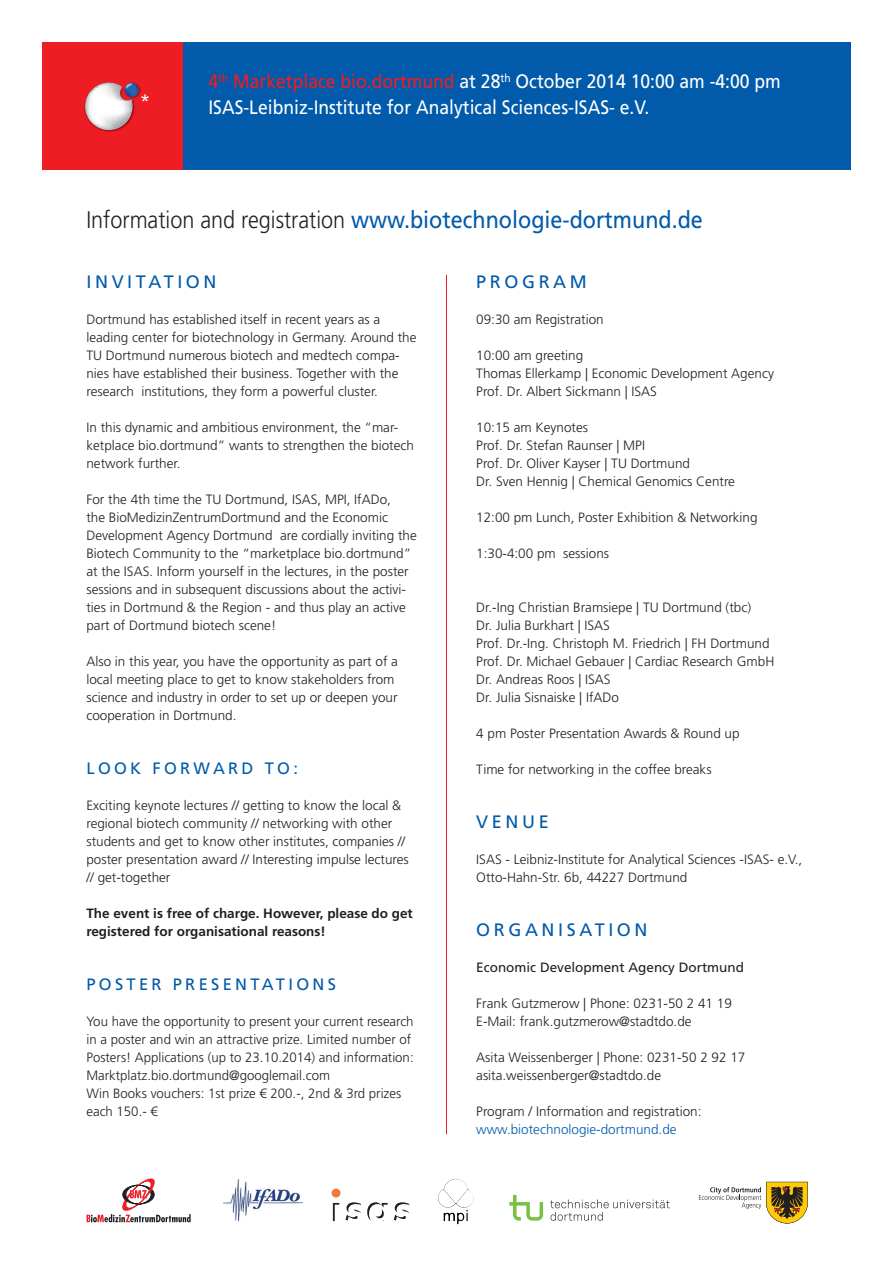
<style>
.page{position:relative;width:893px;height:1263px;background:#fff}
.page>*{position:absolute;margin:0;border:0;box-sizing:border-box;transform-origin:0 0}
.t1{font:24px "Frutiger LT";color:#015aaa;scale:.9 1}
.t2{font:19.5px/25.2px "Frutiger LT";color:#fff;scale:.9 1}
.t3{font:18px "Frutiger LT";letter-spacing:.2em;color:#015aaa}
.t4{font:18px "Frutiger LT";color:#fff}
.t5{font:16.5px "Frutiger LT";letter-spacing:.2em;color:#015aaa}
.t6{font:300 13.5px/18px "Frutiger LT";color:#231f20}
.t7{font:700 13.5px/18px "Frutiger LT";color:#231f20}
.t8{font:13.5px "Frutiger LT";color:#231f20}
.t9{font:300 13.5px "Frutiger LT";color:#015aaa}
.s1{color:#ee1d23}
.s2{font-weight:300;color:#231f20}
</style>
<div class="page">
<div style="left:43px;top:43px;width:140px;height:127px;background:#ee1d23"></div>
<img style="left:139px;top:86px;width:2px;height:9px">
<img style="left:84px;top:103px;width:34px;height:29px">
<svg style="left:85px;top:82px;width:54px;height:48px"></svg>
<div style="left:183px;top:43px;width:667px;height:127px;background:#015aaa"></div>
<hr style="left:446px;top:275px;width:1px;height:859px;background:#ee1d23">
<svg style="left:87px;top:1178px;width:104px;height:44px"></svg>
<svg style="left:333px;top:1203px;width:6px;height:18px"></svg>
<svg style="left:346px;top:1202px;width:15px;height:18px"></svg>
<svg style="left:367px;top:1202px;width:21px;height:19px"></svg>
<svg style="left:394px;top:1202px;width:15px;height:18px"></svg>
<div style="left:332px;top:1188px;width:8px;height:9px;background:#f37937;border-radius:50%"></div>
<img style="left:223px;top:1179px;width:79px;height:42px">
<img style="left:438px;top:1179px;width:36px;height:45px">
<svg style="left:509px;top:1195px;width:34px;height:25px"></svg>
<svg style="left:550px;top:1199px;width:120px;height:22px"></svg>
<svg style="left:699px;top:1182px;width:109px;height:41px"></svg>
<h3 class="t4" style="left:140px;top:90px;width:12px">*</h3>
<h2 class="t2" style="left:208px;top:69px;width:638px"><span class="s1">4</span><sup>th</sup> <span class="s1">Marketplace bio.dortmund</span> at 28<sup>th</sup> October 2014 10:00 am -4:00 pm<br>ISAS-Leibniz-Institute for Analytical Sciences-ISAS- e.V.</h2>
<h1 class="t1" style="left:86px;top:205px;width:686px"><span class="s2">Information and registration</span> www.biotechnologie-dortmund.de</h1>
<h3 class="t3" style="left:86px;top:271px;width:132px">INVITATION</h3>
<p class="t6" style="left:86px;top:311px;width:332px">Dortmund has established itself in recent years as a leading center for biotechnology in Germany. Around the TU Dortmund numerous biotech and medtech compa&shy;nies have established their business. Together with the research institutions, they form a powerful cluster.</p>
<p class="t6" style="left:86px;top:419px;width:329px">In this dynamic and ambitious environment, the “mar&shy;ketplace bio.dortmund” wants to strengthen the biotech network further.</p>
<p class="t6" style="left:86px;top:491px;width:332px">For the 4th time the TU Dortmund, ISAS, MPI, IfADo,<br>the BioMedizinZentrumDortmund and the Economic Development Agency Dortmund are cordially inviting the Biotech Community to the “marketplace bio.dortmund” at the ISAS. Inform yourself in the lectures, in the poster sessions and in subsequent discussions about the activi&shy;ties in Dortmund &amp; the Region - and thus play an active part of Dortmund biotech scene!</p>
<p class="t6" style="left:86px;top:652px;width:313px">Also in this year, you have the opportunity as part of a local meeting place to get to know stakeholders from science and industry in order to set up or deepen your cooperation in Dortmund.</p>
<p class="t5" style="left:86px;top:759px;width:213px">LOOK FORWARD TO:</p>
<p class="t6" style="left:86px;top:797px;width:324px">Exciting keynote lectures // getting to know the local &amp; regional biotech community // networking with other students and get to know other institutes, companies // poster presentation award // Interesting impulse lectures // get-together</p>
<p class="t7" style="left:86px;top:904px;width:328px">The event is free of charge. However, please do get registered for organisational reasons!</p>
<p class="t5" style="left:86px;top:975px;width:251px">POSTER PRESENTATIONS</p>
<p class="t6" style="left:86px;top:1013px;width:329px">You have the opportunity to present your current research in a poster and win an attractive prize. Limited number of Posters! Applications (up to 23.10.2014) and information:<br>Marktplatz.bio.dortmund@googlemail.com<br>Win Books vouchers: 1st prize € 200.-, 2nd &amp; 3rd prizes each 150.- €</p>
<h3 class="t3" style="left:476px;top:271px;width:112px">PROGRAM</h3>
<p class="t6" style="left:476px;top:311px;width:129px">09:30 am Registration</p>
<p class="t6" style="left:476px;top:347px;width:299px">10:00 am greeting<br>Thomas Ellerkamp | Economic Development Agency<br>Prof. Dr. Albert Sickmann | ISAS</p>
<p class="t6" style="left:476px;top:419px;width:260px">10:15 am Keynotes<br>Prof. Dr. Stefan Raunser | MPI<br>Prof. Dr. Oliver Kayser | TU Dortmund<br>Dr. Sven Hennig | Chemical Genomics Centre</p>
<p class="t6" style="left:476px;top:509px;width:283px">12:00 pm Lunch, Poster Exhibition &amp; Networking</p>
<p class="t6" style="left:476px;top:545px;width:134px">1:30-4:00 pm sessions</p>
<p class="t6" style="left:476px;top:599px;width:300px">Dr.-Ing Christian Bramsiepe | TU Dortmund (tbc)<br>Dr. Julia Burkhart | ISAS<br>Prof. Dr.-Ing. Christoph M. Friedrich | FH Dortmund Prof. Dr. Michael Gebauer | Cardiac Research GmbH Dr. Andreas Roos | ISAS<br>Dr. Julia Sisnaiske | IfADo</p>
<p class="t6" style="left:476px;top:725px;width:265px">4 pm Poster Presentation Awards &amp; Round up</p>
<p class="t6" style="left:476px;top:761px;width:237px">Time for networking in the coffee breaks</p>
<h3 class="t3" style="left:476px;top:811px;width:74px">VENUE</h3>
<p class="t6" style="left:476px;top:851px;width:327px">ISAS - Leibniz-Institute for Analytical Sciences -ISAS- e.V.,<br>Otto-Hahn-Str. 6b, 44227 Dortmund</p>
<h3 class="t3" style="left:476px;top:919px;width:173px">ORGANISATION</h3>
<p class="t8" style="left:476px;top:959px;width:269px">Economic Development Agency Dortmund</p>
<p class="t6" style="left:476px;top:995px;width:257px">Frank Gutzmerow | Phone: 0231-50 2 41 19<br>E-Mail: frank.gutzmerow@stadtdo.de</p>
<p class="t6" style="left:476px;top:1049px;width:271px">Asita Weissenberger | Phone: 0231-50 2 92 17 asita.weissenberger@stadtdo.de</p>
<p class="t6" style="left:476px;top:1103px;width:227px">Program / Information and registration:</p>
<p class="t9" style="left:476px;top:1122px;width:202px">www.biotechnologie-dortmund.de</p>
</div>
